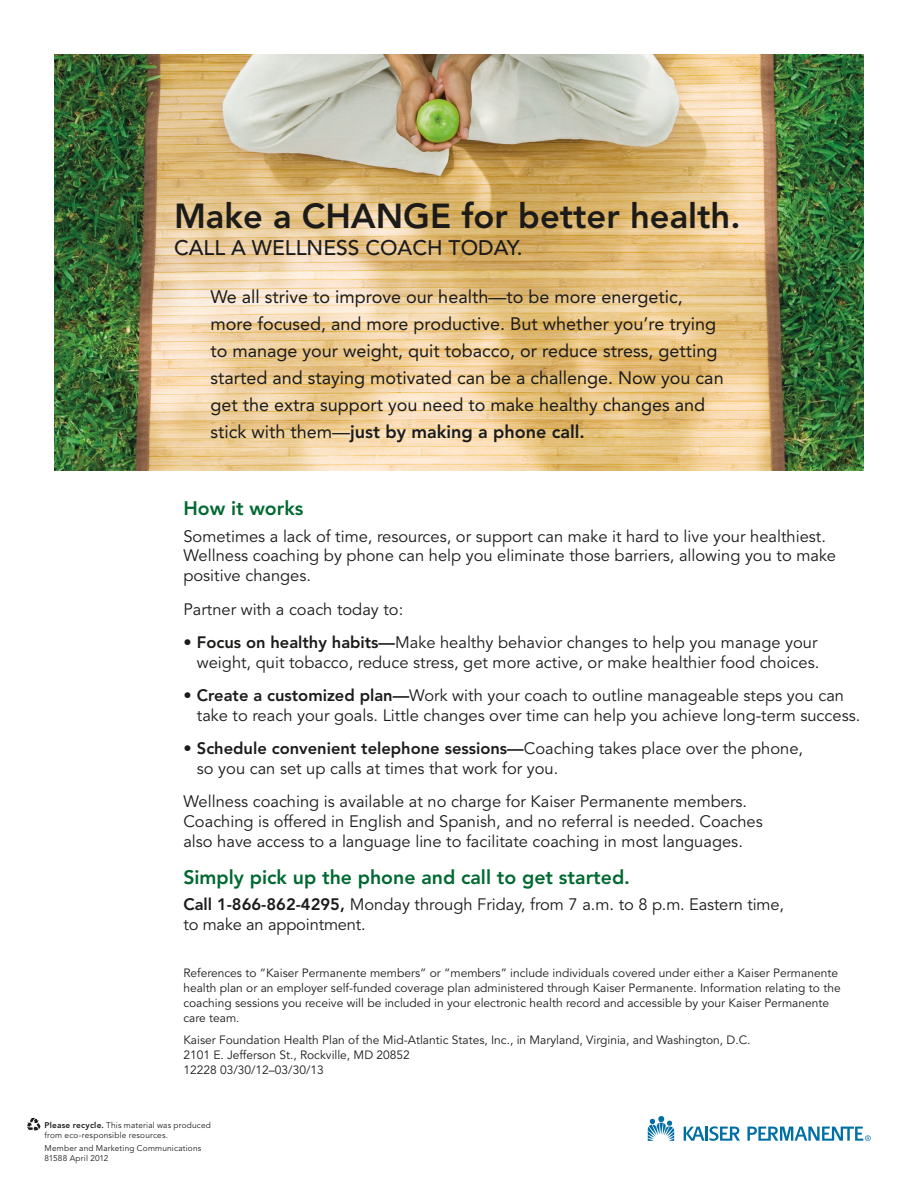
<style>
.page{position:relative;width:918px;height:1188px;background:#fff}
.page>*{position:absolute;margin:0;border:0;box-sizing:border-box;transform-origin:0 0}
.t1{font:800 34.5px "Avenir";color:#1c1b1a}
.t2{font:500 21px "Avenir";color:#1c1b1a}
.t3{font:800 19.5px "Avenir";color:#006932}
.t4{font:18px/27px "Avenir";color:#1c1b1a}
.t5{font:16.5px/19.8px "Avenir";color:#1c1b1a}
.t6{font:12px/15px "Avenir";color:#1c1b1a}
.t7{font:8.25px/9.8px "Avenir";letter-spacing:.025em;color:#1c1b1a}
.s1{font-weight:800}
</style>
<div class="page">
<svg style="left:648px;top:1116px;width:26px;height:25px"></svg>
<svg style="left:684px;top:1126px;width:56px;height:15px"></svg>
<svg style="left:747px;top:1127px;width:124px;height:14px"></svg>
<img style="left:54px;top:54px;width:810px;height:417px">
<svg style="left:27px;top:1118px;width:14px;height:13px"></svg>
<h1 class="t1" style="left:174px;top:196px;width:568px">Make a CHANGE for better health.</h1>
<p class="t2" style="left:174px;top:236px;width:350px">CALL A WELLNESS COACH TODAY.</p>
<p class="t4" style="left:210px;top:283px;width:515px">We all strive to improve our health—to be more energetic, more focused, and more productive. But whether you’re trying to manage your weight, quit tobacco, or reduce stress, getting started and staying motivated can be a challenge. Now you can get the extra support you need to make healthy changes and stick with them—<span class="s1">just by making a phone call.</span></p>
<p class="t3" style="left:183px;top:497px;width:122px">How it works</p>
<p class="t5" style="left:183px;top:526px;width:654px">Sometimes a lack of time, resources, or support can make it hard to live your healthiest.<br>Wellness coaching by phone can help you eliminate those barriers, allowing you to make positive changes.</p>
<p class="t5" style="left:183px;top:599px;width:221px">Partner with a coach today to:</p>
<p class="t5" style="left:183px;top:633px;width:637px;text-align:right"><span class="s1">• Focus on healthy habits—</span>Make healthy behavior changes to help you manage your weight, quit tobacco, reduce stress, get more active, or make healthier food choices.</p>
<p class="t5" style="left:197px;top:686px;width:665px;text-indent:-13px"><span class="s1">• Create a customized plan—</span>Work with your coach to outline manageable steps you can take to reach your goals. Little changes over time can help you achieve long-term success.</p>
<p class="t5" style="left:197px;top:739px;width:608px;text-indent:-13px"><span class="s1">• Schedule convenient telephone sessions—</span>Coaching takes place over the phone, so you can set up calls at times that work for you.</p>
<p class="t5" style="left:183px;top:792px;width:581px">Wellness coaching is available at no charge for Kaiser Permanente members.<br>Coaching is offered in English and Spanish, and no referral is needed. Coaches also have access to a language line to facilitate coaching in most languages.</p>
<p class="t3" style="left:183px;top:865px;width:448px">Simply pick up the phone and call to get started.</p>
<p class="t5" style="left:183px;top:895px;width:602px"><span class="s1">Call 1-866-862-4295,</span> Monday through Friday, from 7 a.m. to 8 p.m. Eastern time, to make an appointment.</p>
<p class="t6" style="left:183px;top:966px;width:659px">References to “Kaiser Permanente members” or “members” include individuals covered under either a Kaiser Permanente health plan or an employer self-funded coverage plan administered through Kaiser Permanente. Information relating to the coaching sessions you receive will be included in your electronic health record and accessible by your Kaiser Permanente care team.</p>
<p class="t6" style="left:183px;top:1033px;width:569px">Kaiser Foundation Health Plan of the Mid-Atlantic States, Inc., in Maryland, Virginia, and Washington, D.C.<br>2101 E. Jefferson St., Rockville, MD 20852<br>12228 03/30/12–03/30/13</p>
<p class="t7" style="left:44px;top:1121px;width:168px"><span class="s1">Please recycle.</span> This material was produced from eco-responsible resources.</p>
<p class="t7" style="left:44px;top:1144px;width:158px">Member and Marketing Communications<br>81588 April 2012</p>
</div>
